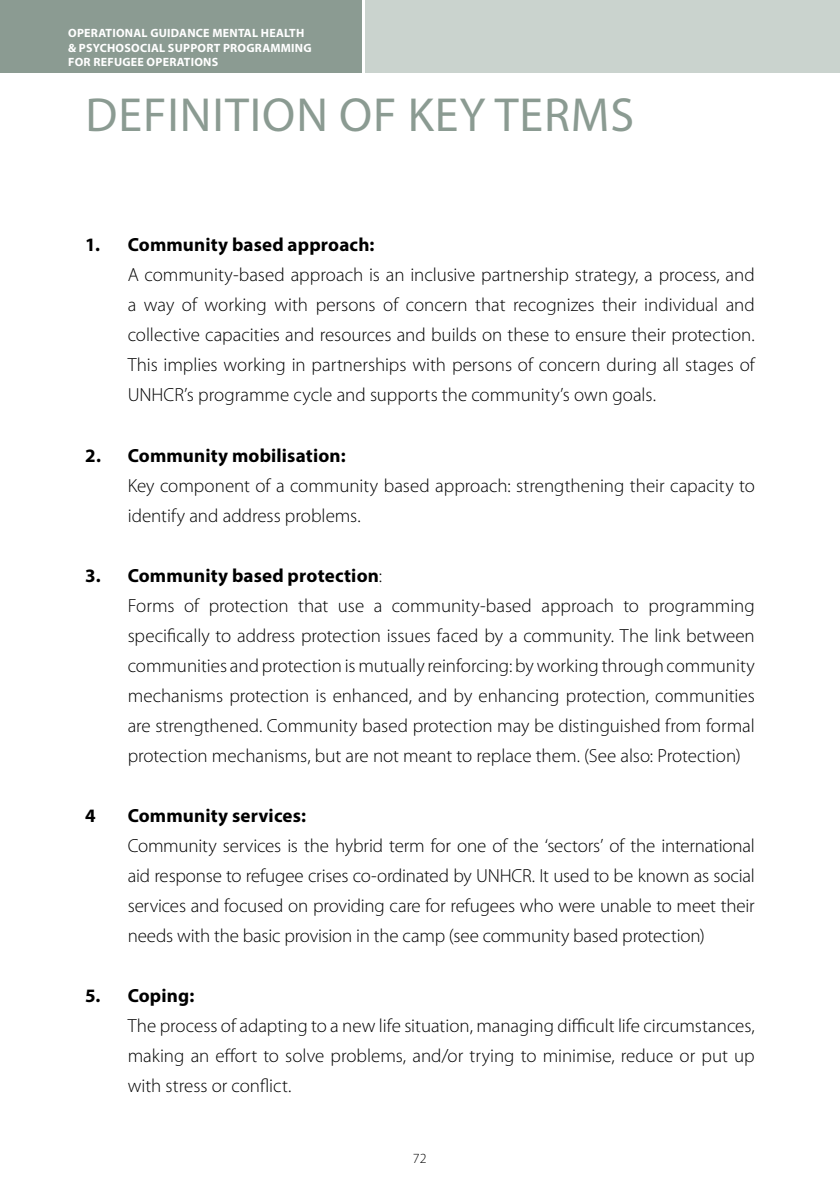
<style>
.page{position:relative;width:840px;height:1191px;background:#fff}
.page>*{position:absolute;margin:0;border:0;box-sizing:border-box;transform-origin:0 0}
.t1{font:48px "Myriad Pro";letter-spacing:.02em;color:#8b9b92}
.t2{font:300 19px/30px "Myriad Pro";letter-spacing:-.005em;color:#000;text-align:justify}
.t3{font:700 19px "Myriad Pro";letter-spacing:.005em;color:#000}
.t4{font:300 14px "Myriad Pro";color:#000}
.t5{font:700 12px/14.4px "Myriad Pro";letter-spacing:.02em;color:#fff}
.s1{font-weight:700}
</style>
<div class="page">
<div style="left:0;top:0;width:361px;height:72px;background:#8b9b92"></div>
<div style="left:365px;top:0;width:474px;height:72px;background:#cad3ce"></div>
<p class="t5" style="left:68px;top:26px;width:244px">Operational Guidance Mental Health &amp; Psychosocial Support Prog ramm ing for Refugee Operations</p>
<h1 class="t1" style="left:86px;top:86px;width:550px">DEFINITION OF KEY TERMS</h1>
<p class="t3" style="left:85px;top:233px;width:291px">1. Community based approach:</p>
<p class="t2" style="left:128px;top:260px;width:628px">A community-based approach is an inclusive partnership strategy, a process, and a way of working with persons of concern that recognizes their individual and collective capacities and resources and builds on these to ensure their protection.<br>This implies working in partnerships with persons of concern during all stages of UNHCR’s programme cycle and supports the community’s own goals.</p>
<p class="t3" style="left:85px;top:443px;width:262px">2. Community mobilisation:</p>
<p class="t2" style="left:128px;top:470px;width:628px">Key component of a community based approach: strengthening their capacity to identify and address problems.</p>
<p class="t2" style="left:128px;top:560px;width:628px;text-align:left;text-indent:-43px"><span class="s1">3. Community based protection</span>:<br>Forms of protection that use a community-based approach to programming specifically to address protection issues faced by a community. The link between communities and protection is mutually reinforcing: by working through community mechanisms protection is enhanced, and by enhancing protection, communities are strengthened. Community based protection may be distinguished from formal protection mechanisms, but are not meant to replace them. (See also: Protection)</p>
<p class="t3" style="left:85px;top:803px;width:12px">4</p>
<p class="t3" style="left:128px;top:803px;width:180px">Community services:</p>
<p class="t2" style="left:128px;top:830px;width:628px">Community services is the hybrid term for one of the ‘sectors’ of the international aid response to refugee crises co-ordinated by UNHCR. It used to be known as social services and focused on providing care for refugees who were unable to meet their needs with the basic provision in the camp (see community based protection)</p>
<p class="t3" style="left:85px;top:983px;width:111px">5. Coping:</p>
<p class="t2" style="left:128px;top:1010px;width:628px">The process of adapting to a new life situation, managing difficult life circumstances, making an effort to solve problems, and/or trying to minimise, reduce or put up with stress or conflict.</p>
<p class="t4" style="left:412px;top:1149px;width:15px">72</p>
</div>
